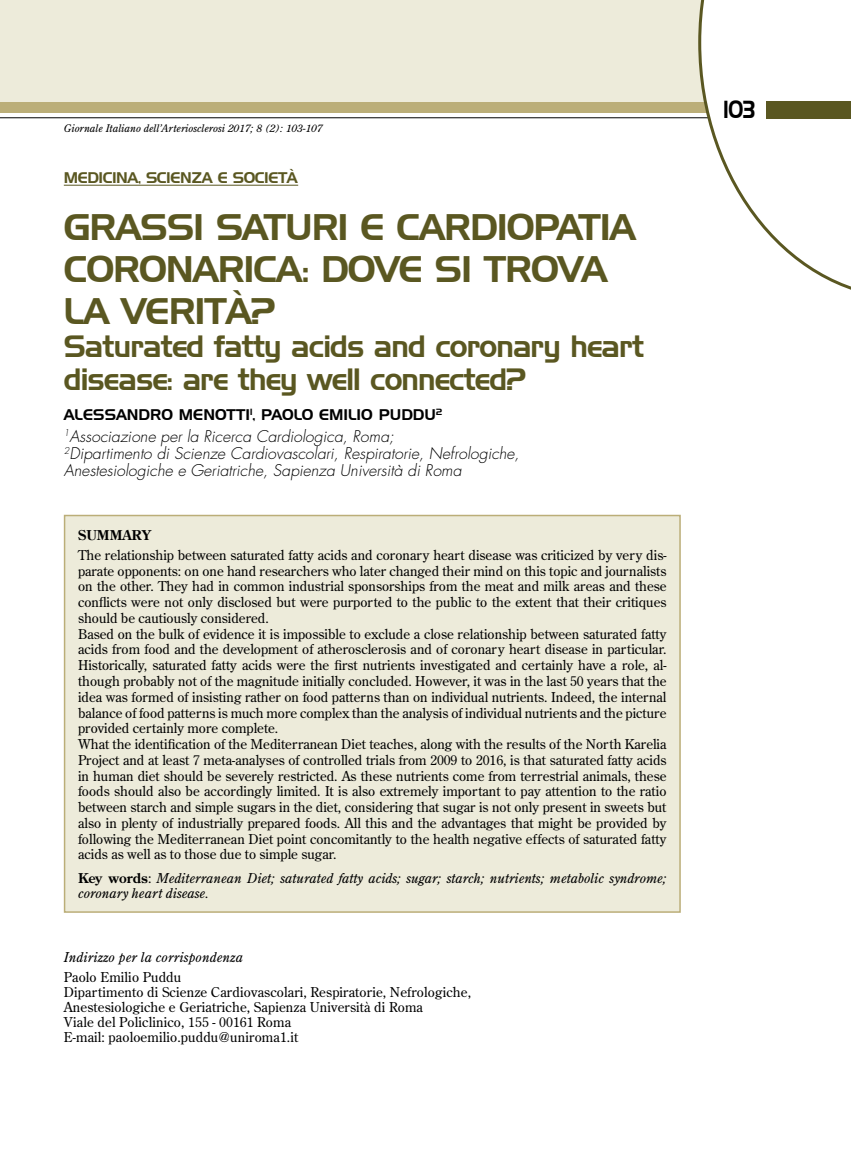
<style>
.page{position:relative;width:851px;height:1149px;background:#fff}
.page>*{position:absolute;margin:0;border:0;box-sizing:border-box;transform-origin:0 0}
.t1{font:36px/42px "Handel Gothic BT";letter-spacing:-.03em;color:#5a5721}
.t2{font:30px/33px "Handel Gothic BT";letter-spacing:-.03em;color:#5a5721}
.t3{font:24px "Handel Gothic BT";color:#000;scale:.8 1}
.t4{font:italic 300 15.75px/17.2px "Futura Std";color:#000}
.t5{font:15px "Handel Gothic BT";color:#000}
.t6{font:15px "Handel Gothic BT";letter-spacing:-.03em;color:#5a5721}
.t7{font:13.5px/15.8px "Century Old Style Std";color:#000}
.t8{font:italic 13.5px/15.8px "Century Old Style Std";color:#000}
.t9{font:700 13.5px "Century Old Style Std";color:#000}
.t10{font:italic 10.5px "Century Old Style Std";color:#000}
.s1{font-weight:700;font-style:normal}
.s2{font-style:normal}
</style>
<div class="page">
<div style="left:0;top:0;width:850px;height:102px;background:#edebda"></div>
<hr style="left:0;top:117px;width:850px;height:1px;background:#000">
<div style="left:0;top:102px;width:850px;height:11px;background:#bbae78"></div>
<svg style="left:698px;top:0;width:152px;height:290px"></svg>
<div style="left:765px;top:101px;width:85px;height:17px;background:#5a5721"></div>
<div style="left:65px;top:515px;width:615px;height:396px;background:#edebda"></div>
<div style="left:64px;top:514px;width:616px;height:398px;border:2px solid #bbae78"></div>
<hr style="left:64px;top:185px;width:234px;height:1px;background:#5a5721">
<p class="t10" style="left:64px;top:121px;width:260px">Giornale Italiano dell’Arteriosclerosi 2017; 8 (2): 103-107</p>
<p class="t6" style="left:64px;top:168px;width:235px">MEDICINA, SCIENZA E SOCIETÀ</p>
<h1 class="t1" style="left:64px;top:205px;width:573px">GRASSI SATURI E CARDIOPATIA<br>CORONARICA: DOVE SI TROVA<br>LA VERITÀ?</h1>
<h2 class="t2" style="left:64px;top:329px;width:581px">Saturated fatty acids and coronary heart disease: are they well connected?</h2>
<p class="t5" style="left:64px;top:405px;width:379px">ALESSANDRO MENOTTI<sup>1</sup>, PAOLO EMILIO PUDDU<sup>2</sup></p>
<p class="t4" style="left:64px;top:427px;width:457px"><sup>1</sup>Associazione per la Ricerca Cardiologica, Roma;<br><sup>2</sup>Dipartimento di Scienze Cardiovascolari, Respiratorie, Nefrologiche,<br>Anestesiologiche e Geriatriche, Sapienza Università di Roma</p>
<p class="t9" style="left:78px;top:525px;width:75px">SUMMARY</p>
<p class="t7" style="left:78px;top:546px;width:590px">The relationship between saturated fatty acids and coronary heart disease was criticized by very dis&shy;parate opponents: on one hand researchers who later changed their mind on this topic and journalists on the other. They had in common industrial sponsorships from the meat and milk areas and these conflicts were not only disclosed but were purported to the public to the extent that their critiques should be cautiously considered.<br>Based on the bulk of evidence it is impossible to exclude a close relationship between saturated fatty acids from food and the development of atherosclerosis and of coronary heart disease in particular.<br>Historically, saturated fatty acids were the first nutrients investigated and certainly have a role, al&shy;though probably not of the magnitude initially concluded. However, it was in the last 50 years that the idea was formed of insisting rather on food patterns than on individual nutrients. Indeed, the internal balance of food patterns is much more complex than the analysis of individual nutrients and the picture provided certainly more complete.<br>What the identification of the Mediterranean Diet teaches, along with the results of the North Karelia Project and at least 7 meta-analyses of controlled trials from 2009 to 2016, is that saturated fatty acids in human diet should be severely restricted. As these nutrients come from terrestrial animals, these foods should also be accordingly limited. It is also extremely important to pay attention to the ratio between starch and simple sugars in the diet, considering that sugar is not only present in sweets but also in plenty of industrially prepared foods. All this and the advantages that might be provided by following the Mediterranean Diet point concomitantly to the health negative effects of saturated fatty acids as well as to those due to simple sugar.</p>
<p class="t8" style="left:78px;top:869px;width:590px"><span class="s1">Key words</span><span class="s2">:</span> Mediterranean Diet; saturated fatty acids; sugar; starch; nutrients; metabolic syndrome; coronary heart disease.</p>
<p class="t8" style="left:64px;top:949px;width:181px">Indirizzo per la corrispondenza</p>
<p class="t7" style="left:64px;top:968px;width:409px;line-height:15px">Paolo Emilio Puddu<br>Dipartimento di Scienze Cardiovascolari, Respiratorie, Nefrologiche, Anestesiologiche e Geriatriche, Sapienza Università di Roma<br>Viale del Policlinico, 155 - 00161 Roma<br>E-mail: paoloemilio.puddu@uniroma1.it</p>
<h3 class="t3" style="left:723px;top:95px;width:42px">103</h3>
</div>
